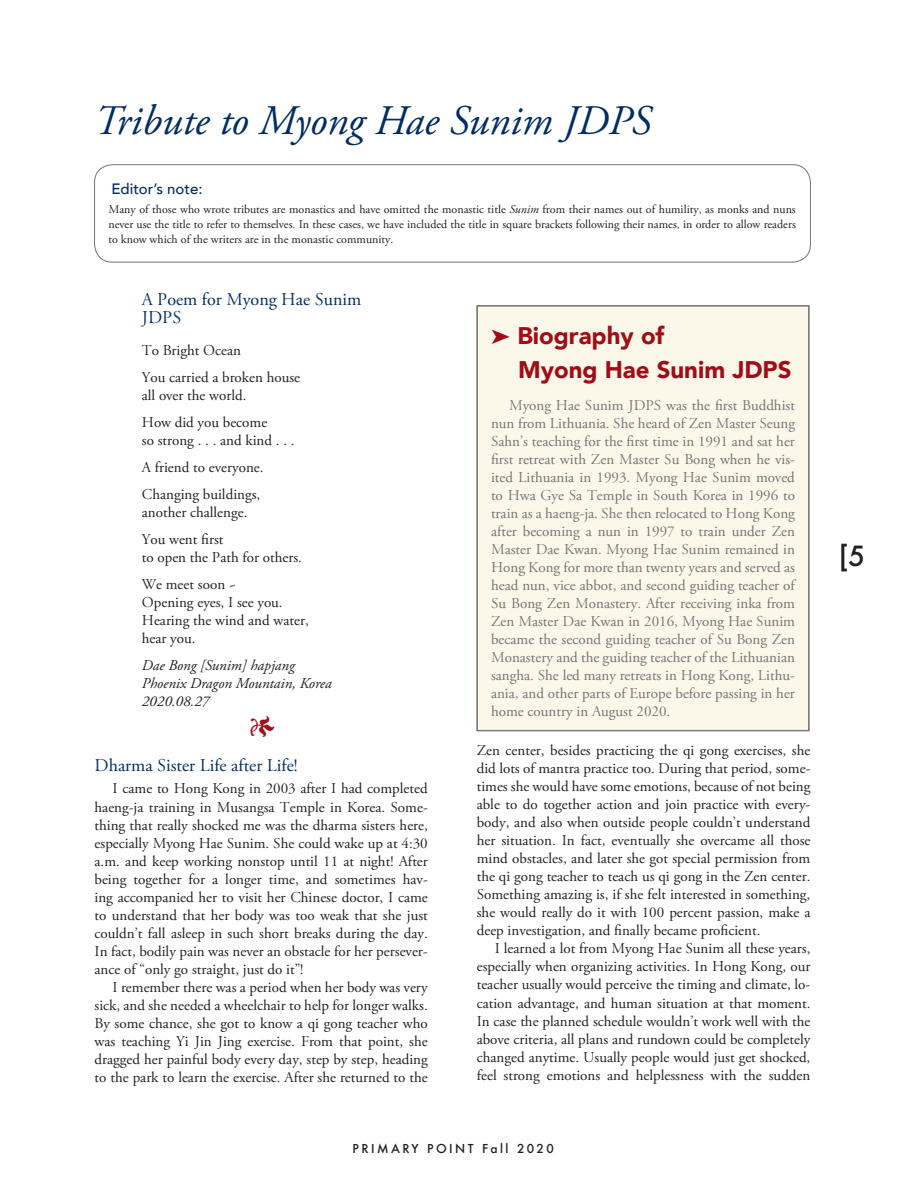
<style>
.page{position:relative;width:905px;height:1202px;background:#fff}
.page>*{position:absolute;margin:0;border:0;box-sizing:border-box;transform-origin:0 0}
.t1{font:italic 42px "Adobe Garamond Pro";color:#002d63}
.t2{font:31.5px "Adobe Garamond Pro";color:#a10d16}
.t3{font:500 27px "Futura";color:#231f20}
.t4{font:900 24px/34.5px "Avenir";color:#a10d16}
.t5{font:18px/18px "Adobe Garamond Pro";color:#002d63}
.t6{font:15px/18px "Adobe Garamond Pro";color:#231f20}
.t7{font:15px/18px "Adobe Garamond Pro";color:#777473;text-align:justify}
.t8{font:italic 15px/18px "Adobe Garamond Pro";color:#231f20}
.t9{font:500 15px "Avenir";color:#002d63}
.t10{font:12px/15px "Adobe Garamond Pro";color:#231f20;text-align:justify}
.t11{font:500 12px "Futura";letter-spacing:.2em;color:#231f20}
.s1{font-style:italic}
</style>
<div class="page">
<div style="left:476px;top:305px;width:333px;height:426px;background:#fbf7e9"></div>
<div style="left:477px;top:306px;width:331px;height:424px;border:1px solid #777473"></div>
<div style="left:94px;top:164px;width:716px;height:98px;border:1px solid #777473;border-radius:18px"></div>
<h1 class="t1" style="left:94px;top:96px;width:558px">Tribute to Myong Hae Sunim JDPS</h1>
<p class="t9" style="left:111px;top:175px;width:93px">Editor’s note:</p>
<p class="t10" style="left:108px;top:202px;width:689px">Many of those who wrote tributes are monastics and have omitted the monastic title <span class="s1">Sunim</span> from their names out of humility, as monks and nuns never use the title to refer to themselves. In these cases, we have included the title in square brackets following their names, in order to allow readers to know which of the writers are in the monastic community.</p>
<p class="t5" style="left:142px;top:291px;width:221px">A Poem for Myong Hae Sunim<br>JDPS</p>
<p class="t6" style="left:142px;top:337px;width:160px;line-height:27px">To Bright Ocean<br>You carried a broken house</p>
<p class="t6" style="left:142px;top:382px;width:127px;line-height:27px">all over the world.<br>How did you become</p>
<p class="t6" style="left:142px;top:427px;width:154px;line-height:27px">so strong . . . and kind . . .<br>A friend to everyone.<br>Changing buildings,</p>
<p class="t6" style="left:142px;top:499px;width:107px;line-height:27px">another challenge.<br>You went first</p>
<p class="t6" style="left:142px;top:544px;width:162px;line-height:27px">to open the Path for others.<br>We meet soon ~</p>
<p class="t6" style="left:142px;top:593px;width:168px">Opening eyes, I see you.<br>Hearing the wind and water, hear you.</p>
<p class="t8" style="left:142px;top:656px;width:191px">Dae Bong [Sunim] hapjang<br>Phoenix Dragon Mountain, Korea<br>2020.08.27</p>
<h2 class="t2" style="left:248px;top:708px;width:28px">1</h2>
<p class="t5" style="left:94px;top:757px;width:205px">Dharma Sister Life after Life!</p>
<p class="t6" style="left:94px;top:780px;width:335px;text-align:justify;text-indent:18px">I came to Hong Kong in 2003 after I had completed haeng-ja training in Musangsa Temple in Korea. Some&shy;thing that really shocked me was the dharma sisters here, especially Myong Hae Sunim. She could wake up at 4:30 a.m. and keep working nonstop until 11 at night! After being together for a longer time, and sometimes hav&shy;ing accompanied her to visit her Chinese doctor, I came to understand that her body was too weak that she just couldn’t fall asleep in such short breaks during the day.<br>In fact, bodily pain was never an obstacle for her persever&shy;ance of “only go straight, just do it”!</p>
<p class="t6" style="left:94px;top:978px;width:335px;text-align:justify;text-indent:18px">I remember there was a period when her body was very sick, and she needed a wheelchair to help for longer walks.<br>By some chance, she got to know a qi gong teacher who was teaching Yi Jin Jing exercise. From that point, she dragged her painful body every day, step by step, heading to the park to learn the exercise. After she returned to the</p>
<h3 class="t4" style="left:518px;top:317px;width:275px;text-indent:-27px">➤ Biography of<br>Myong Hae Sunim JDPS</h3>
<p class="t7" style="left:491px;top:396px;width:305px;text-indent:18px">Myong Hae Sunim JDPS was the first Buddhist nun from Lithuania. She heard of Zen Master Seung Sahn’s teaching for the first time in 1991 and sat her first retreat with Zen Master Su Bong when he vis&shy;ited Lithuania in 1993. Myong Hae Sunim moved to Hwa Gye Sa Temple in South Korea in 1996 to train as a haeng-ja. She then relocated to Hong Kong after becoming a nun in 1997 to train under Zen Master Dae Kwan. Myong Hae Sunim remained in Hong Kong for more than twenty years and served as head nun, vice abbot, and second guiding teacher of Su Bong Zen Monastery. After receiving inka from Zen Master Dae Kwan in 2016, Myong Hae Sunim became the second guiding teacher of Su Bong Zen Monastery and the guiding teacher of the Lithuanian sangha. She led many retreats in Hong Kong, Lithu&shy;ania, and other parts of Europe before passing in her home country in August 2020.</p>
<p class="t6" style="left:476px;top:742px;width:335px;text-align:justify">Zen center, besides practicing the qi gong exercises, she did lots of mantra practice too. During that period, some&shy;times she would have some emotions, because of not being able to do together action and join practice with every&shy;body, and also when outside people couldn’t understand her situation. In fact, eventually she overcame all those mind obstacles, and later she got special permission from the qi gong teacher to teach us qi gong in the Zen center.<br>Something amazing is, if she felt interested in something, she would really do it with 100 percent passion, make a deep investigation, and finally became proficient.</p>
<p class="t6" style="left:476px;top:940px;width:335px;text-align:justify;text-indent:18px">I learned a lot from Myong Hae Sunim all these years, especially when organizing activities. In Hong Kong, our teacher usually would perceive the timing and climate, lo&shy;cation advantage, and human situation at that moment.<br>In case the planned schedule wouldn’t work well with the above criteria, all plans and rundown could be completely changed anytime. Usually people would just get shocked, feel strong emotions and helplessness with the sudden</p>
<p class="t11" style="left:352px;top:1140px;width:203px">PRIMARY POINT Fall 2020</p>
<h3 class="t3" style="left:838px;top:537px;width:28px">[5</h3>
</div>
